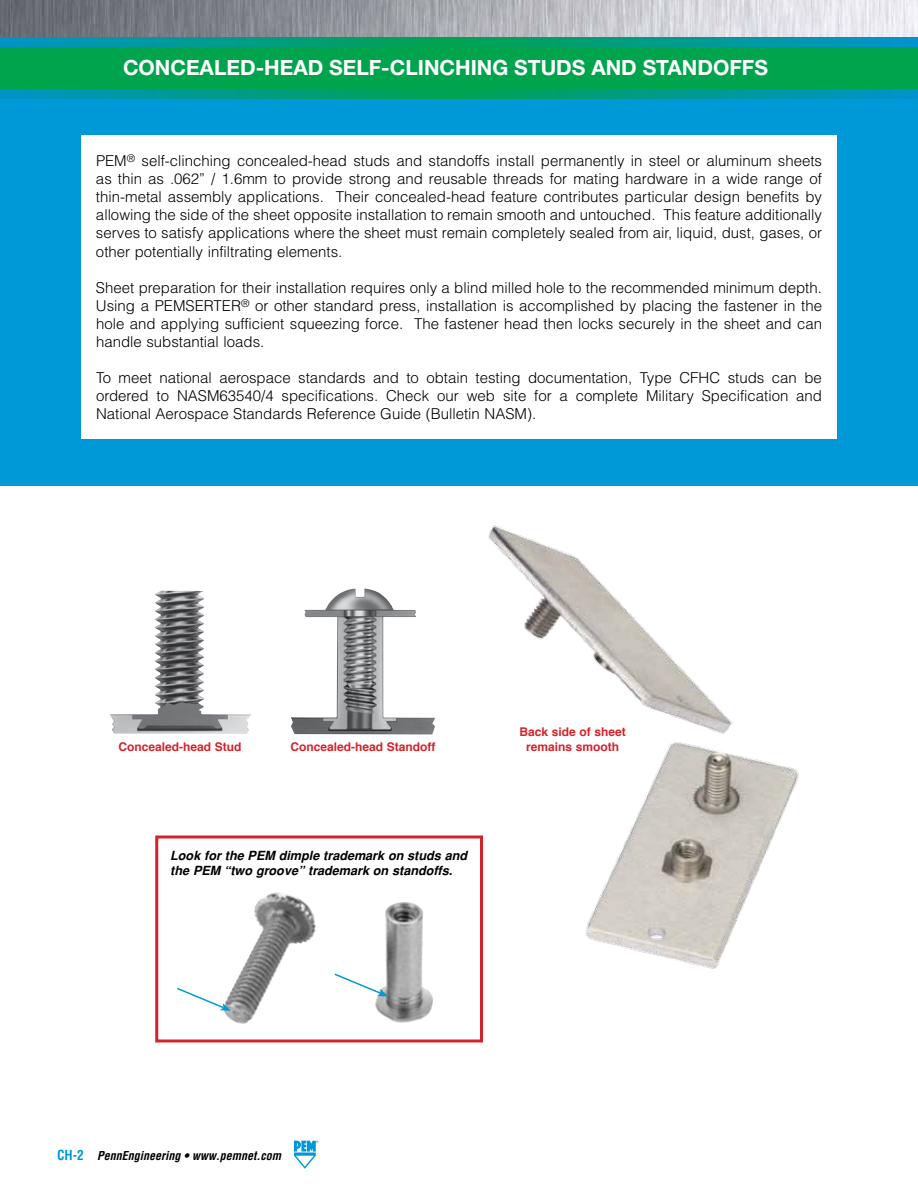
<style>
.page{position:relative;width:918px;height:1188px;background:#fff}
.page>*{position:absolute;margin:0;border:0;box-sizing:border-box;transform-origin:0 0}
.t1{font:700 21px "Helvetica Neue";color:#fff}
.t2{font:300 15px/18px "Helvetica";color:#000;text-align:justify}
.t3{font:italic 700 12.6px/15px "Helvetica";color:#000}
.t4{font:700 12px/14.4px "Helvetica";color:#d2232a;text-align:center}
.t5{font:italic 700 condensed 12px "Helvetica";color:#000}
.s1{font-style:normal;font-size:13.5px;color:#0099d8}
</style>
<div class="page">
<img style="left:110px;top:591px;width:141px;height:143px">
<img style="left:291px;top:588px;width:144px;height:146px">
<img style="left:488px;top:525px;width:245px;height:209px">
<img style="left:585px;top:742px;width:214px;height:227px">
<img style="left:0;top:0;width:918px;height:38px">
<div style="left:0;top:94px;width:918px;height:392px;background:#0099d8"></div>
<svg style="left:0;top:38px;width:918px;height:60px"></svg>
<div style="left:81px;top:135px;width:756px;height:304px;background:#fff"></div>
<div style="left:0;top:47px;width:918px;height:41px;background:#00a44d"></div>
<div style="left:155px;top:836px;width:328px;height:206px;border:3px solid #d2232a"></div>
<img style="left:254px;top:893px;width:19px;height:42px">
<img style="left:385px;top:903px;width:14px;height:89px">
<svg style="left:334px;top:972px;width:55px;height:25px"></svg>
<svg style="left:177px;top:987px;width:54px;height:24px"></svg>
<svg style="left:294px;top:1141px;width:24px;height:28px"></svg>
<h1 class="t1" style="left:123px;top:54px;width:646px">CONCEALED-HEAD SELF-CLINCHING STUDS AND STANDOFFS</h1>
<p class="t2" style="left:96px;top:151px;width:728px">PEM<sup>®</sup> self-clinching concealed-head studs and standoffs install permanently in steel or aluminum sheets as thin as .062” / 1.6mm to provide strong and reusable threads for mating hardware in a wide range of thin-metal assembly applications. Their concealed-head feature contributes particular design benefits by allowing the side of the sheet opposite installation to remain smooth and untouched. This feature additionally serves to satisfy applications where the sheet must remain completely sealed from air, liquid, dust, gases, or other potentially infiltrating elements.</p>
<p class="t2" style="left:96px;top:278px;width:728px">Sheet preparation for their installation requires only a blind milled hole to the recommended minimum depth.<br>Using a PEMSERTER<sup>®</sup> or other standard press, installation is accomplished by placing the fastener in the hole and applying sufficient squeezing force. The fastener head then locks securely in the sheet and can handle substantial loads.</p>
<p class="t2" style="left:96px;top:368px;width:728px">To meet national aerospace standards and to obtain testing documentation, Type CFHC studs can be ordered to NASM63540/4 specifications. Check our web site for a complete Military Specification and National Aerospace Standards Reference Guide (Bulletin NASM).</p>
<p class="t4" style="left:118px;top:739px;width:125px">Concealed-head Stud</p>
<p class="t4" style="left:290px;top:739px;width:147px">Concealed-head Standoff</p>
<p class="t3" style="left:170px;top:848px;width:298px">Look for the PEM dimple trademark on studs and the PEM “two groove” trademark on standoffs.</p>
<p class="t4" style="left:520px;top:724px;width:108px">Back side of sheet remains smooth</p>
<p class="t5" style="left:57px;top:1148px;width:226px"><span class="s1">CH-2</span> PennEngineering • www.pemnet.com</p>
</div>
